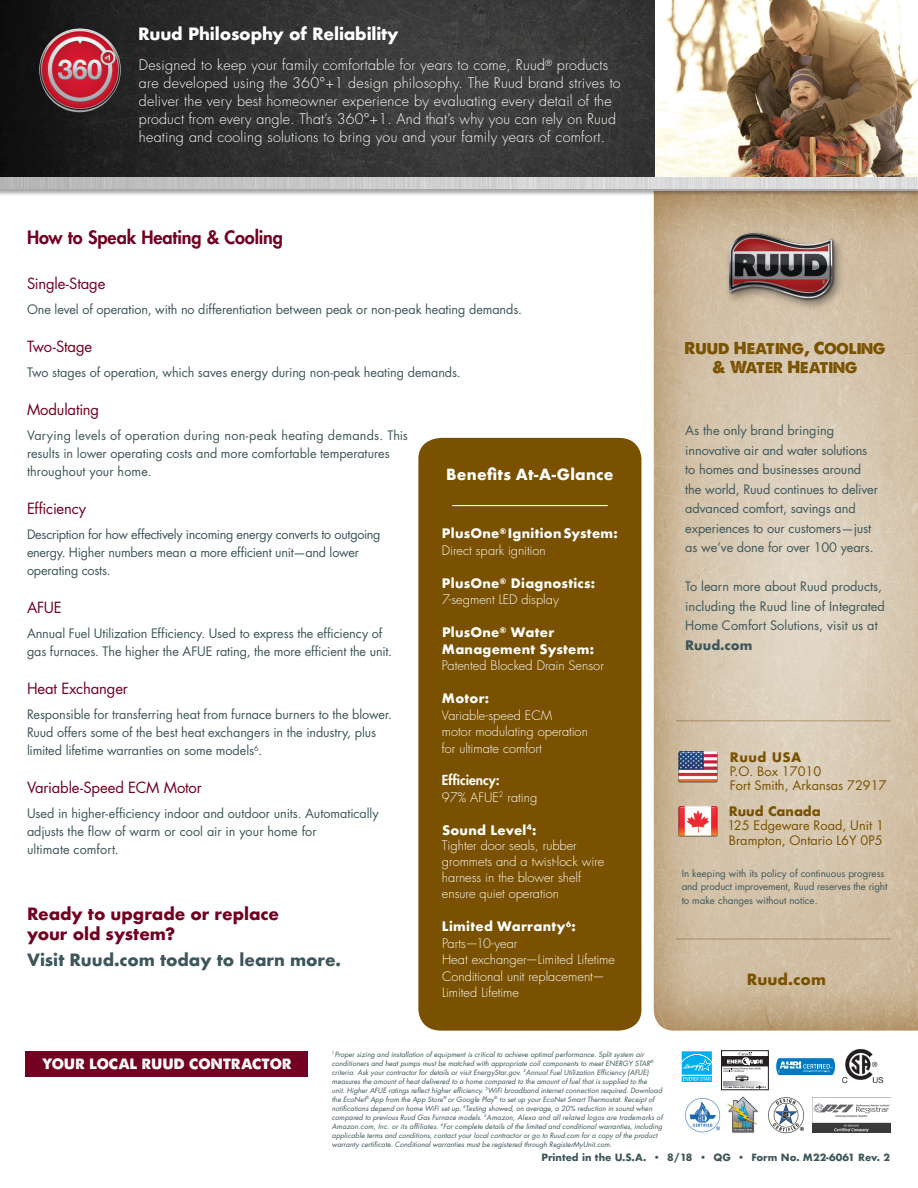
<style>
.page{position:relative;width:918px;height:1188px;background:#fff}
.page>*{position:absolute;margin:0;border:0;box-sizing:border-box;transform-origin:0 0}
.t1{font:800 18px "Futura";letter-spacing:-.005em;color:#720122}
.t2{font:700 16.5px/19.5px "Futura";color:#720122}
.t3{font:16.5px/18.8px "A Loveof Thunder";color:#795100;text-align:center}
.t4{font:700 16.5px "Futura";color:#3e575a}
.t5{font:700 16.5px "Futura";letter-spacing:-.01em;color:#fff}
.t6{font:15px "Futura";letter-spacing:-.01em;color:#720122}
.t7{font:700 15px "Futura";letter-spacing:.015em;color:#fff}
.t8{font:700 15px "Futura";color:#795100}
.t9{font:300 14.25px/18px "Futura";letter-spacing:.02em;color:#fff}
.t10{font:14.25px "A Loveof Thunder";letter-spacing:.01em;color:#fff}
.t11{font:800 13.5px "Futura";color:#fff}
.t12{font:12.75px/18px "Futura";letter-spacing:-.005em;color:#3e575a}
.t13{font:300 12.75px/16.5px "Futura";color:#fff}
.t14{font:700 12.75px/16.5px "Futura";letter-spacing:.02em;color:#fff}
.t15{font:12.75px/14.2px "Futura";color:#795100}
.t16{font:700 12.75px "Futura";color:#795100}
.t17{font:700 12.75px "Futura";color:#3e575a}
.t18{font:9.75px/13.5px "Futura";color:#3e575a}
.t19{font:700 9.75px "Futura";color:#3e575a}
.t20{font:italic 7.05px/9px "Futura";letter-spacing:.005em;color:#3e575a}
.t21{font:700 2.85px "Rheem Sans";color:#231f20}
.s1{font-weight:300}
.s2{font-weight:700}
</style>
<div class="page">
<img style="left:654px;top:196px;width:264px;height:835px">
<hr style="left:676px;top:720px;width:215px;height:1px;background:#795100">
<img style="left:0;top:0;width:655px;height:177px">
<div style="left:725px;top:229px;width:122px;height:83px;background:#d3c2a9"></div>
<img style="left:723px;top:226px;width:124px;height:82px">
<hr style="left:676px;top:939px;width:215px;height:1px;background:#795100">
<img style="left:679px;top:747px;width:39px;height:37px">
<img style="left:679px;top:801px;width:39px;height:37px">
<img style="left:655px;top:0;width:263px;height:177px">
<div style="left:0;top:177px;width:918px;height:19px;background:#231f20;opacity:.4"></div>
<img style="left:0;top:177px;width:918px;height:12px">
<div style="left:26px;top:1051px;width:282px;height:26px;background:#720122"></div>
<img style="left:685px;top:1096px;width:74px;height:37px">
<img style="left:768px;top:1097px;width:36px;height:37px">
<img style="left:813px;top:1103px;width:77px;height:30px">
<svg style="left:775px;top:1057px;width:61px;height:19px"></svg>
<img style="left:842px;top:1049px;width:41px;height:35px">
<div style="left:721px;top:1051px;width:47px;height:39px;border:1px solid #231f20"></div>
<div style="left:722px;top:1057px;width:46px;height:9px;background:#231f20"></div>
<svg style="left:723px;top:1052px;width:43px;height:37px"></svg>
<svg style="left:681px;top:1051px;width:31px;height:31px"></svg>
<img style="left:37px;top:27px;width:86px;height:87px;border-radius:43px">
<div style="left:418px;top:438px;width:223px;height:593px;background:#795100;border-radius:22px"></div>
<hr style="left:452px;top:505px;width:156px;height:1px;background:#fff">
<p class="t5" style="left:138px;top:22px;width:262px">Ruud Philosophy of Reliability</p>
<p class="t9" style="left:139px;top:57px;width:483px">Designed to keep your family comfortable for years to come, Ruud<sup>®</sup> products are developed using the 360°+1 design philosophy. The Ruud brand strives to deliver the very best homeowner experience by evaluating every detail of the product from every angle. That’s 360°+1. And that’s why you can rely on Ruud heating and cooling solutions to bring you and your family years of comfort.</p>
<h1 class="t1" style="left:27px;top:226px;width:257px">How to Speak Heating &amp; Cooling</h1>
<p class="t6" style="left:27px;top:274px;width:80px">Single-Stage</p>
<p class="t12" style="left:27px;top:301px;width:497px">One level of operation, with no differentiation between peak or non-peak heating demands.</p>
<p class="t6" style="left:27px;top:337px;width:67px">Two-Stage</p>
<p class="t12" style="left:27px;top:364px;width:435px">Two stages of operation, which saves energy during non-peak heating demands.</p>
<p class="t6" style="left:27px;top:400px;width:74px">Modulating</p>
<p class="t12" style="left:27px;top:427px;width:382px">Varying levels of operation during non-peak heating demands. This results in lower operating costs and more comfortable temperatures throughout your home.</p>
<p class="t6" style="left:27px;top:499px;width:61px">Efficiency</p>
<p class="t12" style="left:27px;top:526px;width:355px">Description for how effectively incoming energy converts to outgoing energy. Higher numbers mean a more efficient unit—and lower operating costs.</p>
<p class="t6" style="left:27px;top:598px;width:36px">AFUE</p>
<p class="t12" style="left:27px;top:625px;width:367px">Annual Fuel Utilization Efficiency. Used to express the efficiency of gas furnaces. The higher the AFUE rating, the more efficient the unit.</p>
<p class="t6" style="left:27px;top:679px;width:102px">Heat Exchanger</p>
<p class="t12" style="left:27px;top:706px;width:367px">Responsible for transferring heat from furnace burners to the blower.<br>Ruud offers some of the best heat exchangers in the industry, plus limited lifetime warranties on some models<sup>6</sup>.</p>
<p class="t6" style="left:27px;top:778px;width:176px">Variable-Speed ECM Motor</p>
<p class="t12" style="left:27px;top:805px;width:353px">Used in higher-efficiency indoor and outdoor units. Automatically adjusts the flow of warm or cool air in your home for<br>ultimate comfort.</p>
<p class="t7" style="left:446px;top:463px;width:169px">Benefits At-A-Glance</p>
<p class="t14" style="left:442px;top:525px;width:177px">PlusOne<sup>®</sup> Ignition System:<br><span class="s1">Direct spark ignition</span></p>
<p class="t14" style="left:442px;top:575px;width:155px">PlusOne<sup>®</sup> Diagnostics:<br><span class="s1">7-segment LED display</span></p>
<p class="t14" style="left:442px;top:624px;width:154px">PlusOne<sup>®</sup> Water<br>Management System:</p>
<p class="t13" style="left:442px;top:658px;width:163px">Patented Blocked Drain Sensor</p>
<p class="t14" style="left:442px;top:690px;width:49px">Motor:</p>
<p class="t13" style="left:442px;top:707px;width:147px">Variable-speed ECM<br>motor modulating operation for ultimate comfort</p>
<p class="t11" style="left:442px;top:772px;width:59px">Efficiency:</p>
<p class="t13" style="left:442px;top:789px;width:97px">97% AFUE<sup>2</sup> rating</p>
<p class="t13" style="left:442px;top:823px;width:164px;line-height:15.9px"><span class="s2">Sound Level</span><sup>4</sup><span class="s2">:<br></span>Tighter door seals, rubber grommets and a twist-lock wire harness in the blower shelf ensure quiet operation</p>
<p class="t13" style="left:442px;top:919px;width:175px"><span class="s2">Limited Warranty</span><sup>6</sup><span class="s2">:<br></span>Parts—10-year<br>Heat exchanger—Limited Lifetime<br>Conditional unit replacement—<br>Limited Lifetime</p>
<p class="t2" style="left:27px;top:904px;width:254px">Ready to upgrade or replace your old system?</p>
<p class="t4" style="left:27px;top:948px;width:316px">Visit Ruud.com today to learn more.</p>
<p class="t3" style="left:684px;top:338px;width:203px">Ruud Heating, Cooling &amp; Water Heating</p>
<p class="t12" style="left:685px;top:421px;width:194px;line-height:19.5px">As the only brand bringing innovative air and water solutions to homes and businesses around the world, Ruud continues to deliver advanced comfort, savings and experiences to our customers—just as we’ve done for over 100 years.</p>
<p class="t12" style="left:685px;top:577px;width:201px;line-height:19.5px">To learn more about Ruud products, including the Ruud line of Integrated<br>Home Comfort Solutions, visit us at</p>
<p class="t17" style="left:685px;top:636px;width:69px">Ruud.com</p>
<p class="t16" style="left:730px;top:748px;width:73px">Ruud USA</p>
<p class="t15" style="left:730px;top:764px;width:158px">P.O. Box 17010<br>Fort Smith, Arkansas 72917</p>
<p class="t16" style="left:729px;top:802px;width:94px">Ruud Canada</p>
<p class="t15" style="left:727px;top:819px;width:158px">125 Edgeware Road, Unit 1<br>Brampton, Ontario L6Y 0P5</p>
<p class="t18" style="left:682px;top:867px;width:207px">In keeping with its policy of continuous progress and product improvement, Ruud reserves the right to make changes without notice.</p>
<p class="t8" style="left:747px;top:968px;width:80px">Ruud.com</p>
<p class="t10" style="left:42px;top:1055px;width:251px">YOUR LOCAL RUUD CONTRACTOR</p>
<p class="t20" style="left:332px;top:1050px;width:332px"><sup>1</sup>Proper sizing and installation of equipment is critical to achieve optimal performance. Split system air conditioners and heat pumps must be matched with appropriate coil components to meet ENERGY STAR<sup>® </sup>criteria. Ask your contractor for details or visit EnergyStar.gov. <sup>2</sup>Annual Fuel Utilization Efficiency (AFUE) measures the amount of heat delivered to a home compared to the amount of fuel that is supplied to the<br>unit. Higher AFUE ratings reflect higher efficiency. <sup>3</sup>WiFi broadband internet connection required. Download the EcoNet<sup>®</sup> App from the App Store<sup>®</sup> or Google Play<sup>®</sup> to set up your EcoNet Smart Thermostat. Receipt of notifications depend on home WiFi set up. <sup>4</sup>Testing showed, on average, a 20% reduction in sound when compared to previous Ruud Gas Furnace models. <sup>5</sup>Amazon, Alexa and all related logos are trademarks of Amazon.com, Inc. or its affiliates. <sup>6</sup>For complete details of the limited and conditional warranties, including applicable terms and conditions, contact your local contractor or go to Ruud.com for a copy of the product warranty certificate. Conditional warranties must be registered through RegisterMyUnit.com.</p>
<p class="t21" style="left:741px;top:1077px;width:4px">20</p>
<p class="t19" style="left:542px;top:1150px;width:350px">Printed in the U.S.A. • 8/18 • QG • Form No. M22-6061 Rev. 2</p>
</div>
